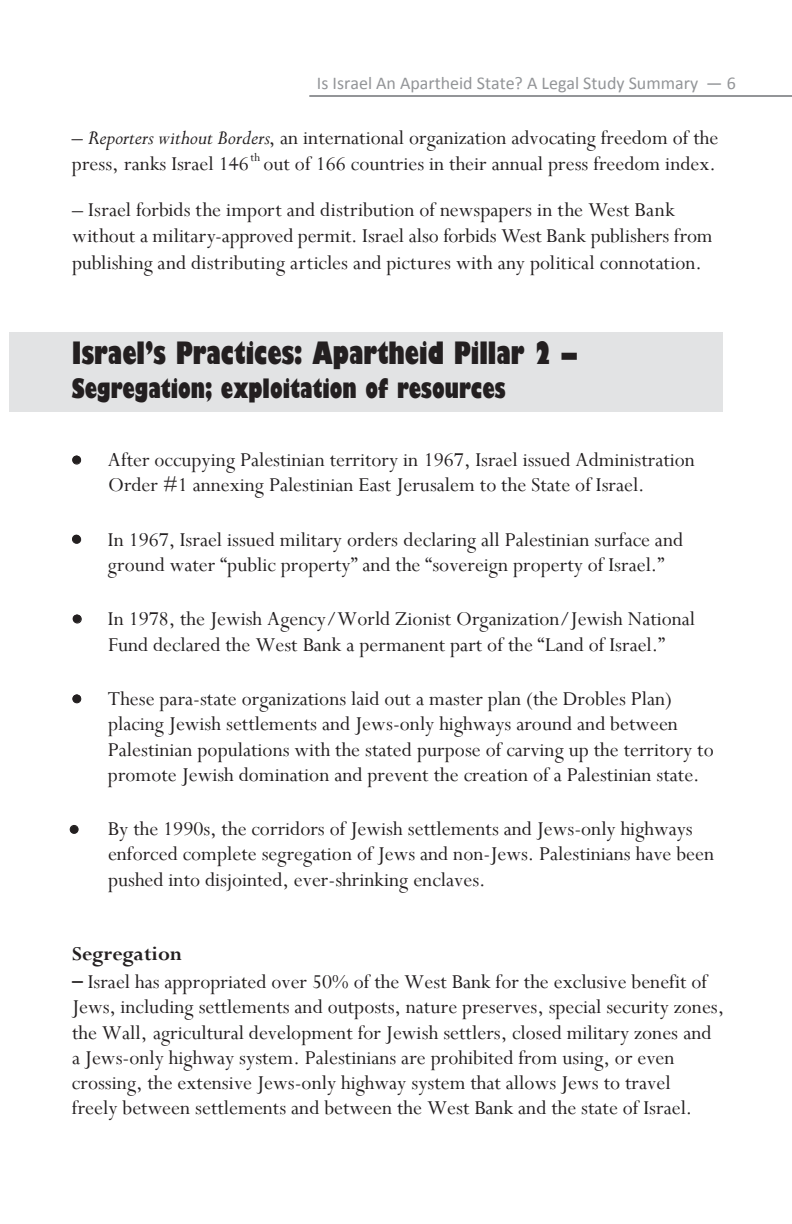
<style>
.page{position:relative;width:792px;height:1224px;background:#fff}
.page>*{position:absolute;margin:0;border:0;box-sizing:border-box;transform-origin:0 0}
.t1{font:800 condensed 30px "Gill Sans";color:#231f20}
.t2{font:800 condensed 26px "Gill Sans";color:#231f20}
.t3{font:22px/25.2px "Perpetua";color:#231f20}
.t4{font:700 22px "Perpetua";color:#231f20}
.t5{font:22px "Symbol";color:#231f20}
.t6{font:18px "Calibri";color:#939598}
.s1{font-family:"Perpetua Std";font-style:italic;font-size:22.4px}
.s2{font-family:"Calibri"}
</style>
<div class="page">
<hr style="left:310px;top:95px;width:482px;height:2px;background:#939598">
<div style="left:9px;top:333px;width:714px;height:79px;background:#e2e3e4"></div>
<svg style="left:72px;top:455px;width:10px;height:10px"></svg>
<svg style="left:72px;top:534px;width:9px;height:10px"></svg>
<svg style="left:72px;top:614px;width:10px;height:10px"></svg>
<svg style="left:72px;top:694px;width:10px;height:10px"></svg>
<svg style="left:69px;top:825px;width:10px;height:9px"></svg>
<p class="t6" style="left:317px;top:72px;width:420px">Is Israel An Apartheid State? A Legal Study Summary — 6</p>
<p class="t3" style="left:72px;top:125px;width:648px">– <span class="s1">Reporters without Borders</span>, an international organization advocating freedom of the press, ranks Israel 146<sup>th</sup> out of 166 countries in their annual press freedom index.</p>
<p class="t3" style="left:72px;top:196px;width:642px;line-height:26.4px">– Israel forbids the import and distribution of newspapers in the West Bank without a military-approved permit. Israel also forbids West Bank publishers from publishing and distributing articles and pictures with any political connotation.</p>
<h1 class="t1" style="left:72px;top:334px;width:506px">Israel’s Practices: Apartheid Pillar 2 –</h1>
<p class="t2" style="left:72px;top:372px;width:435px">Segregation; exploitation of resources</p>
<p class="t5" style="left:72px;top:444px;width:12px">•</p>
<p class="t5" style="left:71px;top:523px;width:12px">•</p>
<p class="t5" style="left:72px;top:603px;width:12px">•</p>
<p class="t5" style="left:72px;top:683px;width:12px">•</p>
<p class="t5" style="left:69px;top:813px;width:12px">•</p>
<p class="t3" style="left:108px;top:447px;width:589px">After occupying Palestinian territory in 1967, Israel issued Administration<br>Order #1 annexing Palestinian East Jerusalem to the State of Israel.</p>
<p class="t3" style="left:108px;top:526px;width:577px">In 1967, Israel issued military orders declaring all Palestinian surface and ground water “public property” and the “sovereign property of Israel.”</p>
<p class="t3" style="left:108px;top:606px;width:589px">In 1978, the Jewish Agency/World Zionist Organization/Jewish National<br>Fund declared the West Bank a permanent part of the “Land of Israel.”</p>
<p class="t3" style="left:108px;top:686px;width:607px">These para-state organizations laid out a master plan (the Drobles Plan) placing Jewish settlements and Jews-only highways around and between Palestinian populations with the stated purpose of carving up the territory to promote Jewish domination and prevent the creation of a Palestinian state.</p>
<p class="t3" style="left:108px;top:816px;width:608px">By the 1990s, the corridors of Jewish settlements and Jews-only highways enforced complete segregation of Jews and non-Jews. Palestinians have been pushed into disjointed, ever-shrinking enclaves.</p>
<p class="t4" style="left:72px;top:940px;width:112px">Segregation</p>
<p class="t3" style="left:72px;top:969px;width:654px"><span class="s2">–</span> Israel has appropriated over 50% of the West Bank for the exclusive benefit of Jews, including settlements and outposts, nature preserves, special security zones, the Wall, agricultural development for Jewish settlers, closed military zones and a Jews-only highway system. Palestinians are prohibited from using, or even crossing, the extensive Jews-only highway system that allows Jews to travel<br>freely between settlements and between the West Bank and the state of Israel.</p>
</div>
